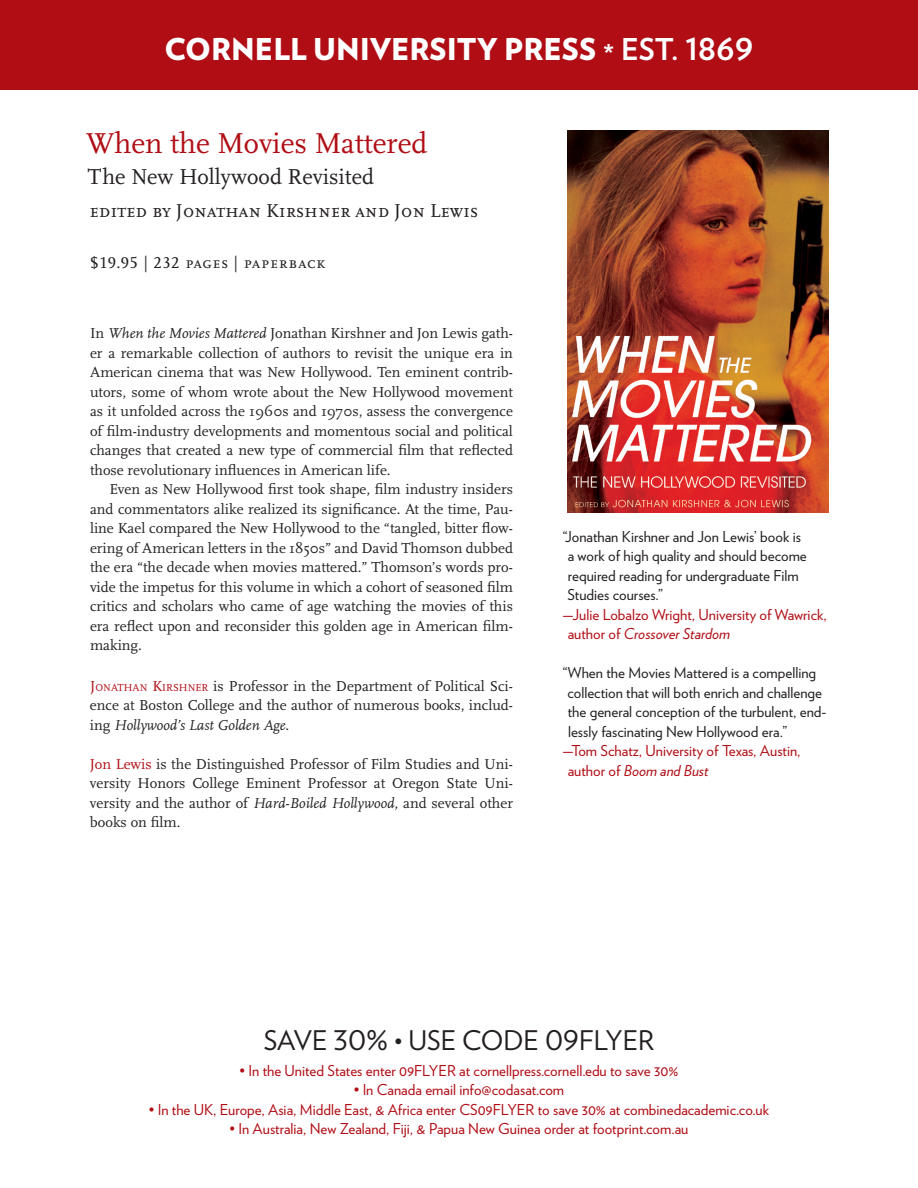
<style>
.page{position:relative;width:918px;height:1188px;background:#fff}
.page>*{position:absolute;margin:0;border:0;box-sizing:border-box;transform-origin:0 0}
.t1{font:900 30px "Verlag";color:#fff}
.t2{font:30px "Scala";color:#b00d15}
.t3{font:27px "Verlag";color:#231f20}
.t4{font:22.5px "Scala Pro";color:#231f20}
.t5{font:19.5px "Scala Caps";color:#231f20}
.t6{font:16.5px "Scala Caps";letter-spacing:.04em;color:#231f20}
.t7{font:15px/19.5px "Scala";color:#231f20;text-align:justify}
.t8{font:15px/19.5px "Verlag";color:#b00d15}
.t9{font:15px/19.5px "Verlag";color:#231f20}
.s1{font-weight:700}
.s2{font-style:italic}
.s3{color:#b00d15}
.s4{font-size:10.5px;color:#b00d15}
.s5{font-size:21px}
</style>
<div class="page">
<div style="left:0;top:0;width:918px;height:90px;background:#b00d15"></div>
<img style="left:567px;top:130px;width:262px;height:382px">
<h1 class="t1" style="left:165px;top:24px;width:590px">CORNELL UNIVERSITY PRESS <span class="s1">* EST. 1869</span></h1>
<h1 class="t2" style="left:86px;top:127px;width:343px">When the Movies Mattered</h1>
<h3 class="t4" style="left:88px;top:164px;width:288px">The New Hollywood Revisited</h3>
<h3 class="t5" style="left:89px;top:200px;width:390px">edited by Jonathan Kirshner and Jon Lewis</h3>
<p class="t6" style="left:90px;top:254px;width:237px">$19.95 | 232 pages | paperback</p>
<p class="t7" style="left:90px;top:324px;width:425px">In <span class="s2">When the Movies Mattered</span> Jonathan Kirshner and Jon Lewis gath&shy;er a remarkable collection of authors to revisit the unique era in American cinema that was New Hollywood. Ten eminent contrib&shy;utors, some of whom wrote about the New Hollywood movement as it unfolded across the 1960s and 1970s, assess the convergence of film-industry developments and momentous social and political changes that created a new type of commercial film that reflected those revolutionary influences in American life.</p>
<p class="t7" style="left:90px;top:480px;width:425px;text-indent:20px">Even as New Hollywood first took shape, film industry insiders and commentators alike realized its significance. At the time, Pau&shy;line Kael compared the New Hollywood to the “tangled, bitter flow&shy;ering of American letters in the 1850s” and David Thomson dubbed the era “the decade when movies mattered.” Thomson’s words pro&shy;vide the impetus for this volume in which a cohort of seasoned film critics and scholars who came of age watching the movies of this era reflect upon and reconsider this golden age in American film&shy;making.</p>
<p class="t7" style="left:90px;top:676px;width:425px"><span class="s3">J</span><span class="s4">ONATHAN</span> <span class="s3">K</span><span class="s4">IRSHNER</span> is Professor in the Department of Political Sci&shy;ence at Boston College and the author of numerous books, includ&shy;ing <span class="s2">Hollywood’s Last Golden Age</span>.</p>
<p class="t7" style="left:90px;top:754px;width:425px"><span class="s3">Jon Lewis</span> is the Distinguished Professor of Film Studies and Uni&shy;versity Honors College Eminent Professor at Oregon State Uni&shy;versity and the author of <span class="s2">Hard-Boiled Hollywood</span>, and several other books on film.</p>
<p class="t9" style="left:567px;top:526px;width:241px;text-indent:-5px">“Jonathan Kirshner and Jon Lewis’ book is a work of high quality and should become required reading for undergraduate Film Studies courses.”</p>
<p class="t8" style="left:568px;top:604px;width:261px;text-indent:-5px">—Julie Lobalzo Wright, University of Wawrick, author of <span class="s2">Crossover Stardom</span></p>
<p class="t9" style="left:567px;top:662px;width:261px;text-indent:-4px">“When the Movies Mattered is a compelling collection that will both enrich and challenge the general conception of the turbulent, end&shy;lessly fascinating New Hollywood era.”</p>
<p class="t8" style="left:568px;top:740px;width:234px;text-indent:-5px">—Tom Schatz, University of Texas, Austin, author of <span class="s2">Boom and Bust</span></p>
<h2 class="t3" style="left:264px;top:1020px;width:392px">SAVE 30% <span class="s5">•</span> USE CODE 09FLYER</h2>
<p class="t8" style="left:240px;top:1060px;width:440px">• In the United States enter 09FLYER at cornellpress.cornell.edu to save 30%</p>
<p class="t8" style="left:354px;top:1079px;width:212px">• In Canada email info@codasat.com</p>
<p class="t8" style="left:149px;top:1099px;width:622px">• In the UK, Europe, Asia, Middle East, &amp; Africa enter CS09FLYER to save 30% at combinedacademic.co.uk</p>
<p class="t8" style="left:230px;top:1118px;width:460px">• In Australia, New Zealand, Fiji, &amp; Papua New Guinea order at footprint.com.au</p>
</div>
